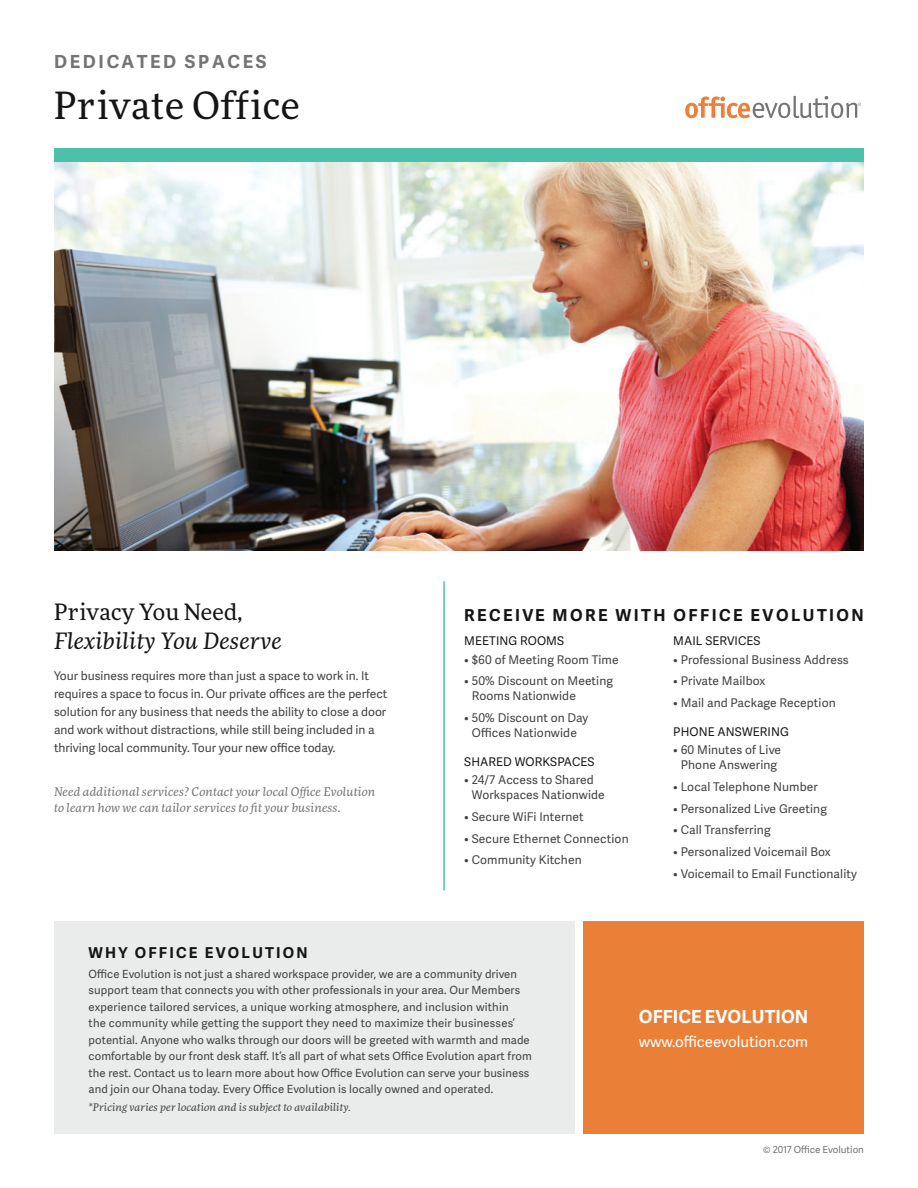
<style>
.page{position:relative;width:918px;height:1188px;background:#fff}
.page>*{position:absolute;margin:0;border:0;box-sizing:border-box;transform-origin:0 0}
.t1{font:37.5px "More Pro";letter-spacing:.02em;color:#161516}
.t2{font:italic 22.5px/28.5px "More Pro";letter-spacing:.01em;color:#161516}
.t3{font:700 18px "Adelle Sans";letter-spacing:.15em;color:#737473}
.t4{font:700 18px "Adelle Sans";letter-spacing:.01em;color:#fff}
.t5{font:700 16.5px "Adelle Sans";letter-spacing:.15em;color:#161516}
.t6{font:15px "Adelle Sans";letter-spacing:-.005em;color:#fff}
.t7{font:700 15px "Adelle Sans";letter-spacing:.15em;color:#161516}
.body_copy{font:12px/15px "Adelle Sans";color:#414142}
.t8{font:italic 12px/16.5px "More Pro";letter-spacing:.01em;color:#737473}
.Benefit_subtitle{font:12px "Adelle Sans";letter-spacing:.01em;color:#161516}
.t9{font:11.25px/16.5px "Adelle Sans";letter-spacing:.01em;color:#414142}
.t10{font:italic 10.5px "More Pro";letter-spacing:.01em;color:#414142}
.t11{font:9.75px "Adelle Sans";color:#737473}
.s1{font-style:normal}
</style>
<div class="page">
<div style="left:54px;top:922px;width:521px;height:212px;background:#e5e8e7"></div>
<div style="left:583px;top:922px;width:281px;height:212px;background:#ea8038"></div>
<img style="left:54px;top:162px;width:810px;height:388px">
<div style="left:54px;top:148px;width:810px;height:14px;background:#4dc0aa"></div>
<hr style="left:443px;top:581px;width:2px;height:309px;background:#4dc0aa">
<svg style="left:685px;top:96px;width:176px;height:22px"></svg>
<p class="t3" style="left:54px;top:51px;width:214px">DEDICATED SPACES</p>
<p class="t1" style="left:54px;top:79px;width:247px">Private Office</p>
<p class="t2" style="left:54px;top:597px;width:229px"><span class="s1">Privacy You Need,<br></span>Flexibility You Deserve</p>
<p class="body_copy" style="left:54px;top:666px;width:335px;line-height:18px">Your business requires more than just a space to work in. It requires a space to focus in. Our private offices are the perfect solution for any business that needs the ability to close a door and work without distractions, while still being included in a thriving local community. Tour your new office today.</p>
<p class="t8" style="left:54px;top:782px;width:323px">Need additional services? Contact your local Office Evolution to learn how we can tailor services to fit your business.</p>
<p class="t5" style="left:464px;top:605px;width:401px">RECEIVE MORE WITH OFFICE EVOLUTION</p>
<p class="Benefit_subtitle" style="left:464px;top:632px;width:101px">MEETING ROOMS</p>
<p class="body_copy" style="left:464px;top:651px;width:156px">• $60 of Meeting Room Time</p>
<p class="body_copy" style="left:472px;top:673px;width:143px;text-indent:-8px">• 50% Discount on Meeting<br>Rooms Nationwide</p>
<p class="body_copy" style="left:464px;top:710px;width:126px;text-align:center">• 50% Discount on Day<br>Offices Nationwide</p>
<p class="Benefit_subtitle" style="left:464px;top:753px;width:132px">SHARED WORKSPACES</p>
<p class="body_copy" style="left:472px;top:772px;width:135px;text-indent:-8px">• 24/7 Access to Shared<br>Workspaces Nationwide</p>
<p class="body_copy" style="left:464px;top:809px;width:121px">• Secure WiFi Internet</p>
<p class="body_copy" style="left:464px;top:830px;width:166px">• Secure Ethernet Connection</p>
<p class="body_copy" style="left:464px;top:852px;width:119px">• Community Kitchen</p>
<p class="Benefit_subtitle" style="left:673px;top:632px;width:89px">MAIL SERVICES</p>
<p class="body_copy" style="left:673px;top:651px;width:177px">• Professional Business Address</p>
<p class="body_copy" style="left:673px;top:673px;width:94px">• Private Mailbox</p>
<p class="body_copy" style="left:673px;top:695px;width:164px">• Mail and Package Reception</p>
<p class="Benefit_subtitle" style="left:673px;top:723px;width:117px">PHONE ANSWERING</p>
<p class="body_copy" style="left:673px;top:742px;width:110px;text-align:center">• 60 Minutes of Live<br>Phone Answering</p>
<p class="body_copy" style="left:673px;top:779px;width:146px">• Local Telephone Number</p>
<p class="body_copy" style="left:673px;top:800px;width:155px">• Personalized Live Greeting</p>
<p class="body_copy" style="left:673px;top:822px;width:99px">• Call Transferring</p>
<p class="body_copy" style="left:673px;top:844px;width:159px">• Personalized Voicemail Box</p>
<p class="body_copy" style="left:673px;top:866px;width:185px">• Voicemail to Email Functionality</p>
<p class="t7" style="left:89px;top:944px;width:221px">WHY OFFICE EVOLUTION</p>
<p class="t9" style="left:89px;top:965px;width:445px">Office Evolution is not just a shared workspace provider, we are a community driven support team that connects you with other professionals in your area. Our Members experience tailored services, a unique working atmosphere, and inclusion within<br>the community while getting the support they need to maximize their businesses’ potential. Anyone who walks through our doors will be greeted with warmth and made comfortable by our front desk staff. It’s all part of what sets Office Evolution apart from the rest. Contact us to learn more about how Office Evolution can serve your business and join our Ohana today. Every Office Evolution is locally owned and operated.</p>
<p class="t10" style="left:89px;top:1100px;width:264px">*Pricing varies per location and is subject to availability.</p>
<p class="t4" style="left:639px;top:1006px;width:171px">OFFICE EVOLUTION</p>
<p class="t6" style="left:639px;top:1031px;width:171px">www.officeevolution.com</p>
<p class="t11" style="left:763px;top:1143px;width:102px">© 2017 Office Evolution</p>
</div>
